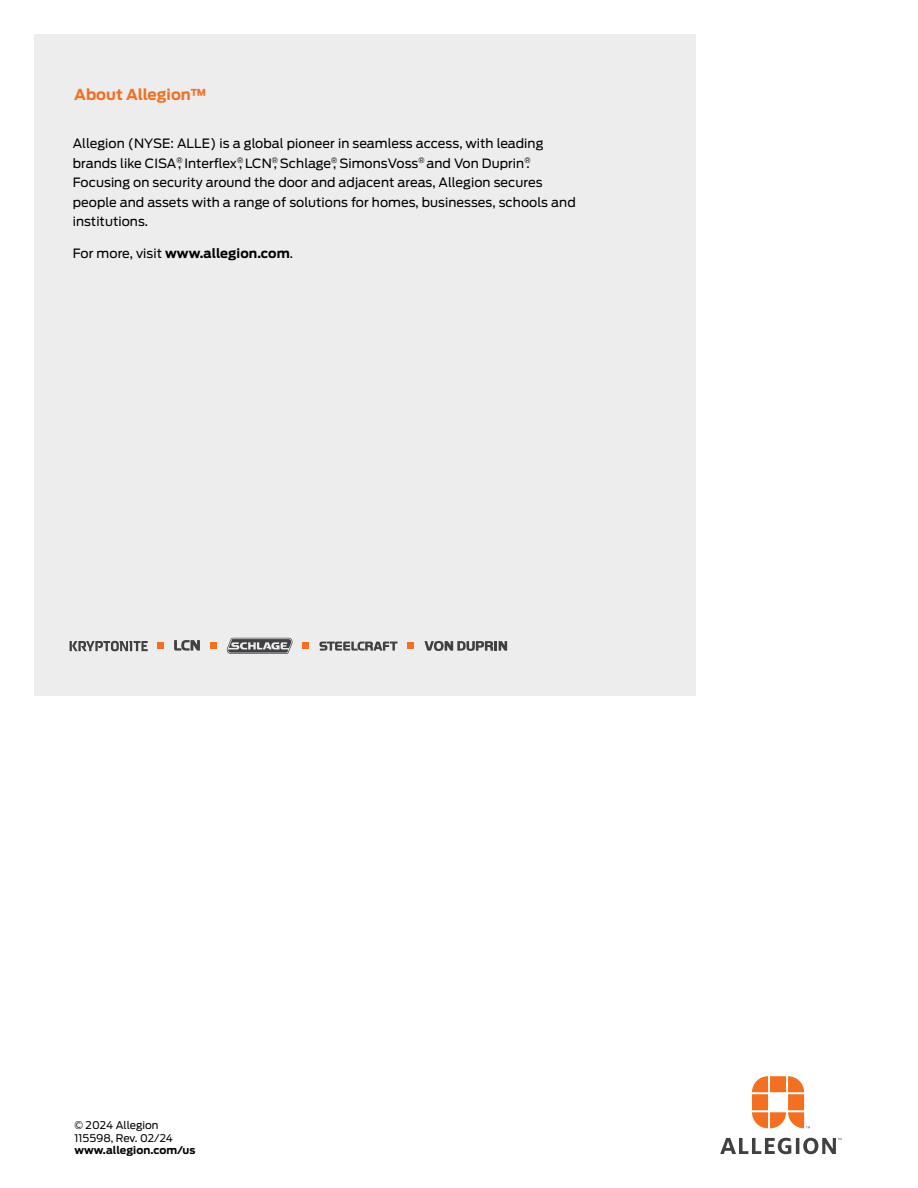
<style>
.page{position:relative;width:918px;height:1188px;background:#fff}
.page>*{position:absolute;margin:0;border:0;box-sizing:border-box;transform-origin:0 0}
.t1{font:700 15px "Antenna";color:#f36f21}
.t2{font:12.75px/19.5px "Antenna";letter-spacing:.005em;color:#000}
.t3{font:700 12.75px "Antenna";letter-spacing:.005em;color:#000}
.t4{font:10.5px/12.6px "Antenna";letter-spacing:.005em;color:#000}
.t5{font:700 10.5px "Antenna";letter-spacing:.005em;color:#000}
.s1{font-weight:400}
</style>
<div class="page">
<div style="left:34px;top:34px;width:662px;height:662px;background:#ededee"></div>
<svg style="left:174px;top:640px;width:26px;height:11px"></svg>
<div style="left:157px;top:642px;width:7px;height:7px;background:#f36f21"></div>
<div style="left:210px;top:642px;width:7px;height:7px;background:#f36f21"></div>
<svg style="left:424px;top:641px;width:83px;height:10px"></svg>
<svg style="left:227px;top:638px;width:66px;height:16px"></svg>
<svg style="left:319px;top:642px;width:79px;height:9px"></svg>
<div style="left:303px;top:642px;width:6px;height:7px;background:#f36f21"></div>
<div style="left:408px;top:642px;width:6px;height:7px;background:#f36f21"></div>
<svg style="left:70px;top:641px;width:78px;height:10px"></svg>
<svg style="left:752px;top:1076px;width:58px;height:52px"></svg>
<svg style="left:720px;top:1138px;width:122px;height:16px"></svg>
<p class="t1" style="left:74px;top:84px;width:134px">About Allegion™</p>
<p class="t2" style="left:73px;top:134px;width:504px">Allegion (NYSE: ALLE) is a global pioneer in seamless access, with leading brands like CISA<sup>®</sup>, Interflex<sup>®</sup>, LCN<sup>®</sup>, Schlage<sup>®</sup>, SimonsVoss<sup>®</sup> and Von Duprin<sup>®</sup>.<br>Focusing on security around the door and adjacent areas, Allegion secures people and assets with a range of solutions for homes, businesses, schools and institutions.</p>
<p class="t3" style="left:73px;top:245px;width:222px"><span class="s1">For more, visit</span> www.allegion.com<span class="s1">.</span></p>
<p class="t4" style="left:74px;top:1119px;width:100px">© 2024 Allegion<br>115598, Rev. 02/24</p>
<p class="t5" style="left:74px;top:1143px;width:122px">www.allegion.com/us</p>
</div>
